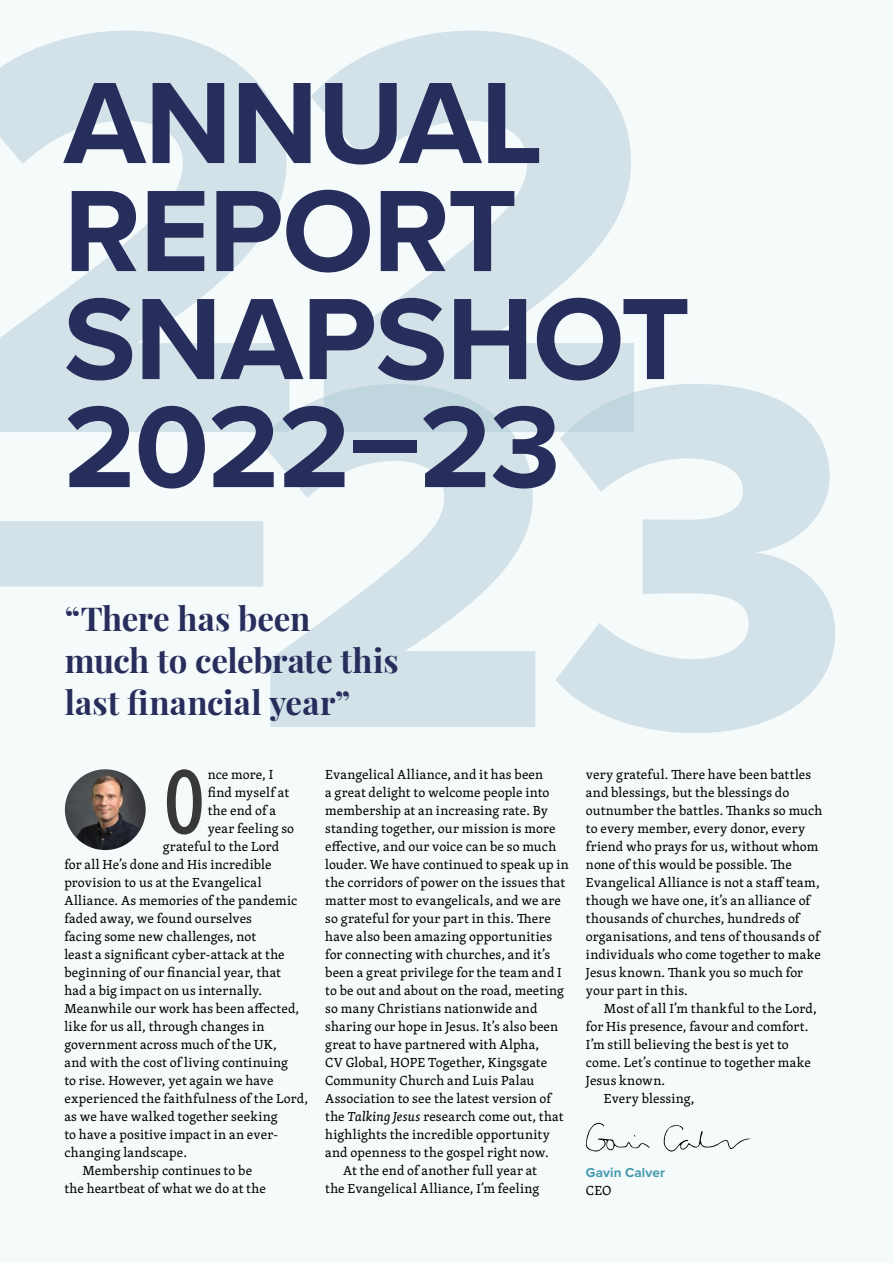
<style>
.page{position:relative;width:893px;height:1263px;background:#f5fafb}
.page>*{position:absolute;margin:0;border:0;box-sizing:border-box;transform-origin:0 0}
.t1{font:700 120px/108px "Proxima Nova";letter-spacing:-.01em;color:#272e5c}
.t2{font:500 94.5px "Proxima Nova Ex Cn";color:#383937}
.t3{font:700 33px/42px "Playfair Display";color:#272e5c}
.t4{font:13.5px/18px "Skolar Latin";letter-spacing:.01em;color:#000}
.t5{font:700 13.5px "Proxima Nova";letter-spacing:.01em;color:#459aae}
.s1{font-style:italic}
</style>
<div class="page">
<svg style="left:0;top:31px;width:634px;height:353px;fill:#d2e2e8"></svg>
<svg style="left:0;top:384px;width:835px;height:349px;fill:#d2e2e8"></svg>
<svg style="left:663px;top:1125px;width:88px;height:26px"></svg>
<svg style="left:586px;top:1123px;width:64px;height:28px"></svg>
<img style="left:65px;top:769px;width:81px;height:81px;border-radius:40px">
<h1 class="t1" style="left:64px;top:66px;width:628px">ANNUAL<br>REPORT<br>SNAPSHOT<br>2022–23</h1>
<h3 class="t3" style="left:65px;top:595px;width:335px">“There has been much to celebrate this last financial year”</h3>
<h2 class="t2" style="left:163px;top:733px;width:44px">O</h2>
<p class="t4" style="left:208px;top:765px;width:67px">nce more, I</p>
<p class="t4" style="left:208px;top:783px;width:83px">find myself at</p>
<p class="t4" style="left:208px;top:801px;width:70px">the end of a</p>
<p class="t4" style="left:208px;top:819px;width:88px">year feeling so</p>
<p class="t4" style="left:163px;top:837px;width:118px">grateful to the Lord</p>
<p class="t4" style="left:64px;top:855px;width:209px">for all He’s done and His incredible</p>
<p class="t4" style="left:64px;top:873px;width:199px">provision to us at the Evangelical</p>
<p class="t4" style="left:64px;top:891px;width:234px">Alliance. As memories of the pandemic</p>
<p class="t4" style="left:64px;top:909px;width:189px">faded away, we found ourselves</p>
<p class="t4" style="left:64px;top:927px;width:193px">facing some new challenges, not</p>
<p class="t4" style="left:64px;top:945px;width:222px">least a significant cyber-attack at the</p>
<p class="t4" style="left:64px;top:963px;width:218px">beginning of our financial year, that</p>
<p class="t4" style="left:64px;top:981px;width:199px">had a big impact on us internally.</p>
<p class="t4" style="left:64px;top:999px;width:236px">Meanwhile our work has been affected,</p>
<p class="t4" style="left:64px;top:1017px;width:202px">like for us all, through changes in</p>
<p class="t4" style="left:64px;top:1035px;width:214px">government across much of the UK,</p>
<p class="t4" style="left:64px;top:1053px;width:225px">and with the cost of living continuing</p>
<p class="t4" style="left:64px;top:1071px;width:211px">to rise. However, yet again we have</p>
<p class="t4" style="left:64px;top:1089px;width:245px">experienced the faithfulness of the Lord,</p>
<p class="t4" style="left:64px;top:1107px;width:215px">as we have walked together seeking</p>
<p class="t4" style="left:64px;top:1125px;width:216px">to have a positive impact in an ever-</p>
<p class="t4" style="left:64px;top:1143px;width:124px">changing landscape.</p>
<p class="t4" style="left:82px;top:1161px;width:171px">Membership continues to be</p>
<p class="t4" style="left:64px;top:1179px;width:203px">the heartbeat of what we do at the</p>
<p class="t4" style="left:325px;top:765px;width:220px">Evangelical Alliance, and it has been</p>
<p class="t4" style="left:325px;top:783px;width:226px">a great delight to welcome people into</p>
<p class="t4" style="left:325px;top:801px;width:224px">membership at an increasing rate. By</p>
<p class="t4" style="left:325px;top:819px;width:232px">standing together, our mission is more</p>
<p class="t4" style="left:325px;top:837px;width:233px">effective, and our voice can be so much</p>
<p class="t4" style="left:325px;top:855px;width:245px">louder. We have continued to speak up in</p>
<p class="t4" style="left:325px;top:873px;width:242px">the corridors of power on the issues that</p>
<p class="t4" style="left:325px;top:891px;width:237px">matter most to evangelicals, and we are</p>
<p class="t4" style="left:325px;top:909px;width:227px">so grateful for your part in this. There</p>
<p class="t4" style="left:325px;top:927px;width:228px">have also been amazing opportunities</p>
<p class="t4" style="left:325px;top:945px;width:227px">for connecting with churches, and it’s</p>
<p class="t4" style="left:325px;top:963px;width:238px">been a great privilege for the team and I</p>
<p class="t4" style="left:325px;top:981px;width:240px">to be out and about on the road, meeting</p>
<p class="t4" style="left:325px;top:999px;width:214px">so many Christians nationwide and</p>
<p class="t4" style="left:325px;top:1017px;width:235px">sharing our hope in Jesus. It’s also been</p>
<p class="t4" style="left:325px;top:1035px;width:215px">great to have partnered with Alpha,</p>
<p class="t4" style="left:325px;top:1053px;width:224px">CV Global, HOPE Together, Kingsgate</p>
<p class="t4" style="left:325px;top:1071px;width:211px">Community Church and Luis Palau</p>
<p class="t4" style="left:325px;top:1089px;width:227px">Association to see the latest version of</p>
<p class="t4" style="left:325px;top:1107px;width:240px">the <span class="s1">Talking Jesus</span> research come out, that</p>
<p class="t4" style="left:325px;top:1125px;width:226px">highlights the incredible opportunity</p>
<p class="t4" style="left:325px;top:1143px;width:225px">and openness to the gospel right now.</p>
<p class="t4" style="left:343px;top:1161px;width:195px">At the end of another full year at</p>
<p class="t4" style="left:325px;top:1179px;width:216px">the Evangelical Alliance, I’m feeling</p>
<p class="t4" style="left:586px;top:765px;width:238px">very grateful. There have been battles and blessings, but the blessings do outnumber the battles. Thanks so much to every member, every donor, every friend who prays for us, without whom none of this would be possible. The Evangelical Alliance is not a staff team, though we have one, it’s an alliance of thousands of churches, hundreds of organisations, and tens of thousands of individuals who come together to make Jesus known. Thank you so much for your part in this.</p>
<p class="t4" style="left:604px;top:999px;width:214px">Most of all I’m thankful to the Lord,</p>
<p class="t4" style="left:586px;top:1017px;width:224px">for His presence, favour and comfort.</p>
<p class="t4" style="left:586px;top:1035px;width:204px">I’m still believing the best is yet to</p>
<p class="t4" style="left:586px;top:1053px;width:227px">come. Let’s continue to together make</p>
<p class="t4" style="left:586px;top:1071px;width:81px">Jesus known.</p>
<p class="t4" style="left:604px;top:1089px;width:92px">Every blessing,</p>
<p class="t5" style="left:586px;top:1162px;width:80px">Gavin Calver</p>
<p class="t4" style="left:586px;top:1181px;width:27px">CEO</p>
</div>
